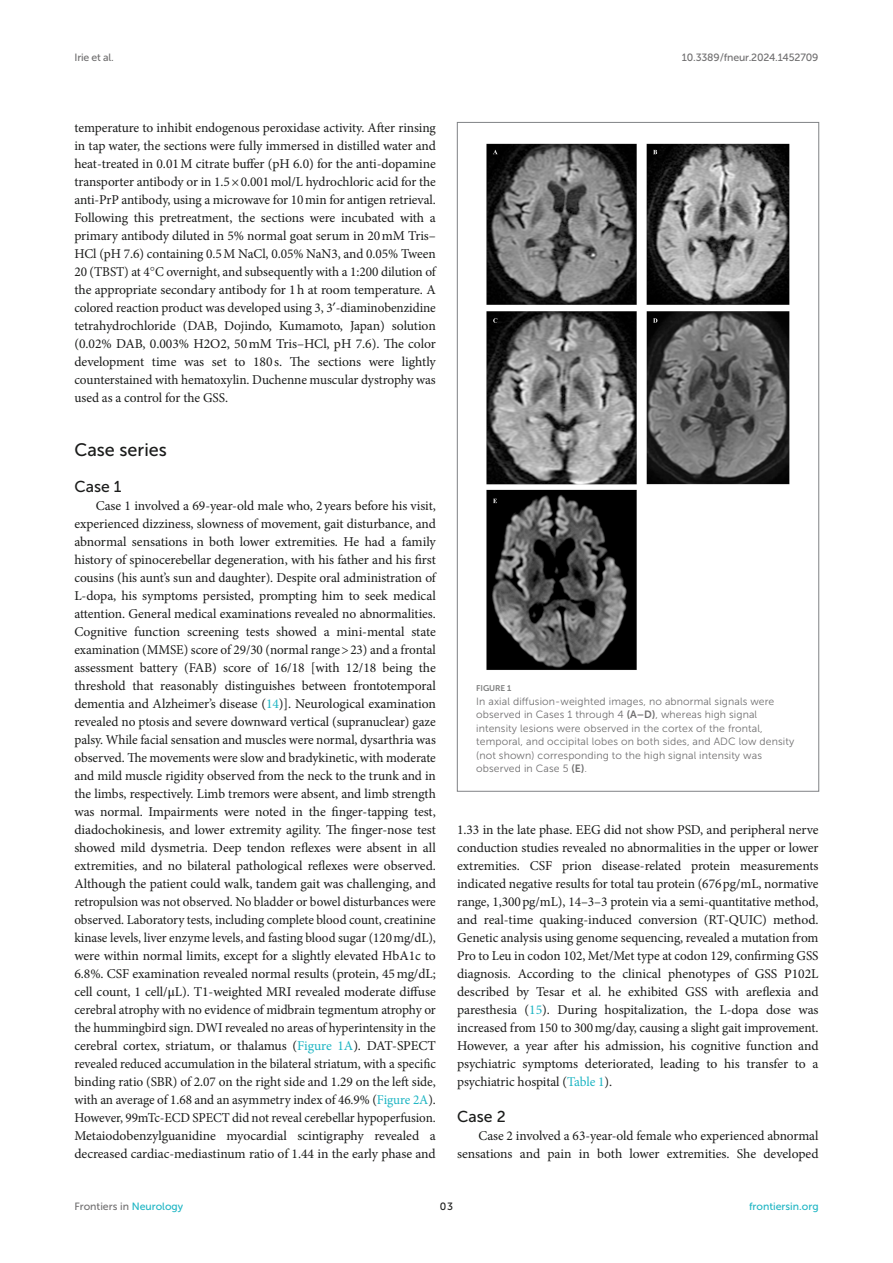
<style>
.page{position:relative;width:893px;height:1263px;background:#fff}
.page>*{position:absolute;margin:0;border:0;box-sizing:border-box;transform-origin:0 0}
.HEAD_2{font:18px "Museo Sans 500";color:#1b1c1b}
.HEAD_3_after_HEAD_2{font:15.75px "Museo Sans 500";color:#1b1c1b}
.HEAD_3{font:15.75px "Museo Sans 500";color:#1b1c1b}
.TEXT_FLUSH{font:13.5px/18px "Minion Pro";letter-spacing:-.005em;color:#1b1c1b;text-align:justify}
.FIG_LEG{font:10.5px/13.5px "Museo Sans 300";letter-spacing:.01em;color:#706f70}
.t1{font:10.5px "Museo Sans 500";letter-spacing:-.015em;color:#706f70}
.t2{font:10.5px "Museo Sans 500";color:#1db5c3}
.t3{font:10.5px "Museo Sans 500";color:#1b1c1b}
.FIG_HD{font:8.25px "Museo Sans 700";letter-spacing:-.01em;color:#7e7f7f}
.s1{font-family:"STIX"}
.s2{font-family:"Gentium Plus"}
.s3{color:#1db5c3}
.s4{font-family:"STIX General"}
.s5{font-family:"Museo Sans 700"}
</style>
<div class="page">
<img style="left:486px;top:143px;width:304px;height:527px">
<p class="t1" style="left:74px;top:51px;width:41px">Irie et al.</p>
<p class="t1" style="left:682px;top:51px;width:138px">10.3389/fneur.2024.1452709</p>
<p class="TEXT_FLUSH" style="left:74px;top:119px;width:363px">temperature to inhibit endogenous peroxidase activity. After rinsing in tap water, the sections were fully immersed in distilled water and heat-treated in 0.01M citrate buffer (pH 6.0) for the anti-dopamine transporter antibody or in 1.5×0.001mol/L hydrochloric acid for the anti-PrP antibody, using a microwave for 10min for antigen retrieval.<br>Following this pretreatment, the sections were incubated with a primary antibody diluted in 5% normal goat serum in 20mM Tris– HCl (pH 7.6) containing 0.5M NaCl, 0.05% NaN3, and 0.05% Tween 20 (TBST) at 4<span class="s1">°</span>C overnight, and subsequently with a 1:200 dilution of the appropriate secondary antibody for 1h at room temperature. A colored reaction product was developed using 3, 3<span class="s2">′</span>-diaminobenzidine tetrahydrochloride (DAB, Dojindo, Kumamoto, Japan) solution (0.02% DAB, 0.003% H2O2, 50mM Tris–HCl, pH 7.6). The color development time was set to 180s. The sections were lightly counterstained with hematoxylin. Duchenne muscular dystrophy was used as a control for the GSS.</p>
<p class="HEAD_2" style="left:74px;top:440px;width:94px">Case series</p>
<p class="HEAD_3_after_HEAD_2" style="left:74px;top:478px;width:49px">Case 1</p>
<p class="TEXT_FLUSH" style="left:74px;top:497px;width:363px;text-indent:21px">Case 1 involved a 69-year-old male who, 2years before his visit, experienced dizziness, slowness of movement, gait disturbance, and abnormal sensations in both lower extremities. He had a family history of spinocerebellar degeneration, with his father and his first cousins (his aunt’s sun and daughter). Despite oral administration of L-dopa, his symptoms persisted, prompting him to seek medical attention. General medical examinations revealed no abnormalities.<br>Cognitive function screening tests showed a mini-mental state examination (MMSE) score of 29/30 (normal range&gt;23) and a frontal assessment battery (FAB) score of 16/18 [with 12/18 being the threshold that reasonably distinguishes between frontotemporal dementia and Alzheimer’s disease (<span class="s3">14</span>)]. Neurological examination revealed no ptosis and severe downward vertical (supranuclear) gaze palsy. While facial sensation and muscles were normal, dysarthria was observed. The movements were slow and bradykinetic, with moderate and mild muscle rigidity observed from the neck to the trunk and in the limbs, respectively. Limb tremors were absent, and limb strength was normal. Impairments were noted in the finger-tapping test, diadochokinesis, and lower extremity agility. The finger-nose test showed mild dysmetria. Deep tendon reflexes were absent in all extremities, and no bilateral pathological reflexes were observed.<br>Although the patient could walk, tandem gait was challenging, and retropulsion was not observed. No bladder or bowel disturbances were observed. Laboratory tests, including complete blood count, creatinine kinase levels, liver enzyme levels, and fasting blood sugar (120mg/dL), were within normal limits, except for a slightly elevated HbA1c to 6.8%. CSF examination revealed normal results (protein, 45mg/dL; cell count, 1 cell/<span class="s4">μ</span>L). T1-weighted MRI revealed moderate diffuse cerebral atrophy with no evidence of midbrain tegmentum atrophy or the hummingbird sign. DWI revealed no areas of hyperintensity in the cerebral cortex, striatum, or thalamus (<span class="s3">Figure 1A</span>). DAT-SPECT revealed reduced accumulation in the bilateral striatum, with a specific binding ratio (SBR) of 2.07 on the right side and 1.29 on the left side, with an average of 1.68 and an asymmetry index of 46.9% (<span class="s3">Figure 2A</span>).<br>However, 99mTc-ECD SPECT did not reveal cerebellar hypoperfusion.<br>Metaiodobenzylguanidine myocardial scintigraphy revealed a decreased cardiac-mediastinum ratio of 1.44 in the early phase and</p>
<p class="FIG_HD" style="left:476px;top:684px;width:37px">FIGURE 1</p>
<p class="FIG_LEG" style="left:476px;top:694px;width:320px">In axial diffusion-weighted images, no abnormal signals were observed in Cases 1 through 4 <span class="s5">(A–D)</span>, whereas high signal intensity lesions were observed in the cortex of the frontal, temporal, and occipital lobes on both sides, and ADC low density (not shown) corresponding to the high signal intensity was observed in Case 5 <span class="s5">(E)</span>.</p>
<p class="TEXT_FLUSH" style="left:457px;top:821px;width:363px">1.33 in the late phase. EEG did not show PSD, and peripheral nerve conduction studies revealed no abnormalities in the upper or lower extremities. CSF prion disease-related protein measurements indicated negative results for total tau protein (676pg/mL, normative range, 1,300pg/mL), 14–3–3 protein via a semi-quantitative method, and real-time quaking-induced conversion (RT-QUIC) method.<br>Genetic analysis using genome sequencing, revealed a mutation from Pro to Leu in codon 102, Met/Met type at codon 129, confirming GSS diagnosis. According to the clinical phenotypes of GSS P102L described by Tesar et al. he exhibited GSS with areflexia and paresthesia (<span class="s3">15</span>). During hospitalization, the L-dopa dose was increased from 150 to 300mg/day, causing a slight gait improvement.<br>However, a year after his admission, his cognitive function and psychiatric symptoms deteriorated, leading to his transfer to a psychiatric hospital (<span class="s3">Table 1</span>).</p>
<p class="HEAD_3" style="left:457px;top:1108px;width:50px">Case 2</p>
<p class="TEXT_FLUSH" style="left:457px;top:1127px;width:363px;text-align:right">Case 2 involved a 63-year-old female who experienced abnormal sensations and pain in both lower extremities. She developed</p>
<p class="t1" style="left:74px;top:1200px;width:110px">Frontiers in <span class="s3">Neurology</span></p>
<p class="t3" style="left:440px;top:1200px;width:15px">03</p>
<p class="t2" style="left:749px;top:1200px;width:71px">frontiersin.org</p>
</div>
